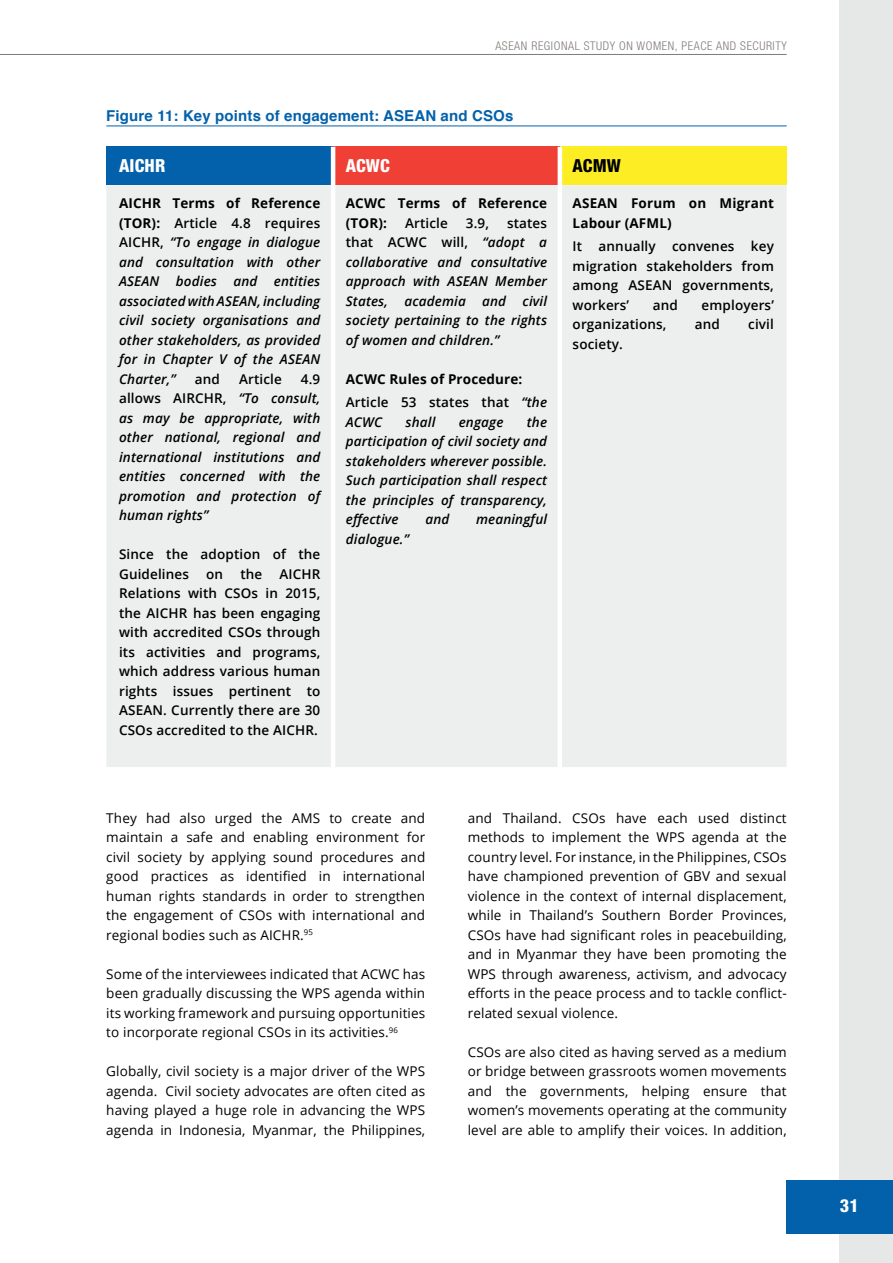
<style>
.page{position:relative;width:893px;height:1263px;background:#fff}
.page>*{position:absolute;margin:0;border:0;box-sizing:border-box;transform-origin:0 0}
.t1{font:800 condensed 18px "Helvetica Neue LT Pro";letter-spacing:.01em;color:#fff}
.t2{font:800 condensed 18px "Helvetica Neue LT Pro";color:#000}
.t3{font:700 15px "Helvetica";letter-spacing:.01em;color:#0361ab}
.t4{font:13.5px/19.5px "Open Sans";letter-spacing:.01em;color:#000;text-align:justify}
.t5{font:italic 600 13.5px/19.5px "Open Sans";letter-spacing:.01em;color:#000;text-align:justify}
.t6{font:600 13.5px/19.5px "Open Sans";letter-spacing:.01em;color:#000;text-align:justify}
.t7{font:700 13.5px/19.5px "Open Sans";letter-spacing:.01em;color:#000}
.t8{font:300 condensed 12px "Helvetica Neue LT Pro";letter-spacing:.05em;color:#807b78}
.s1{font-weight:700;font-style:normal}
.s2{font-style:normal}
.s3{font-weight:600}
.s4{font-weight:600;font-style:italic}
</style>
<div class="page">
<div style="left:840px;top:0;width:53px;height:1263px;background:#e6e7e7"></div>
<div style="left:787px;top:1180px;width:106px;height:53px;background:#0361ab"></div>
<hr style="left:0;top:54px;width:787px;height:1px;background:#807b78">
<hr style="left:106px;top:126px;width:681px;height:1px;background:#0361ab">
<div style="left:106px;top:147px;width:227px;height:38px;background:#0361ab"></div>
<div style="left:333px;top:147px;width:227px;height:38px;background:#f04036"></div>
<div style="left:560px;top:147px;width:227px;height:38px;background:#fced24"></div>
<div style="left:106px;top:185px;width:681px;height:582px;background:#edefef"></div>
<hr style="left:331px;top:147px;width:4px;height:38px;background:#fff">
<hr style="left:558px;top:147px;width:4px;height:38px;background:#fff">
<hr style="left:331px;top:185px;width:4px;height:582px;background:#fff">
<hr style="left:558px;top:185px;width:4px;height:582px;background:#fff">
<p class="t8" style="left:495px;top:39px;width:293px">ASEAN REGIONAL STUDY ON WOMEN, PEACE AND SECURITY</p>
<p class="t3" style="left:106px;top:104px;width:409px">Figure 11: Key points of engagement: ASEAN and CSOs</p>
<h1 class="t1" style="left:119px;top:155px;width:48px">AICHR</h1>
<h1 class="t1" style="left:346px;top:155px;width:45px">ACWC</h1>
<h1 class="t2" style="left:573px;top:155px;width:50px">ACMW</h1>
<p class="t5" style="left:119px;top:193px;width:203px"><span class="s1">AICHR Terms of Reference (TOR):</span> <span class="s2">Article 4.8 requires AICHR,</span> “To engage in dialogue and consultation with other ASEAN bodies and entities associated with ASEAN, including civil society organisations and other stakeholders, as provided for in Chapter V of the ASEAN Charter,”</p>
<p class="t7" style="left:573px;top:193px;width:203px">ASEAN Forum on Migrant<br>Labour (AFML)</p>
<p class="t6" style="left:573px;top:236px;width:203px">It annually convenes key migration stakeholders from among ASEAN governments, workers’</p>
<p class="t7" style="left:346px;top:193px;width:203px">ACWC Terms of Reference (TOR):</p>
<p class="t6" style="left:405px;top:213px;width:44px">Article</p>
<p class="t6" style="left:466px;top:213px;width:25px">3.9,</p>
<p class="t5" style="left:346px;top:213px;width:203px;text-indent:161px"><span class="s2">states that ACWC will,</span> “adopt a collaborative and consultative approach with ASEAN Member States, academia and civil society pertaining to the rights of women and children.”</p>
<p class="t7" style="left:346px;top:366px;width:203px;line-height:23.7px">ACWC Rules of Procedure:<br><span class="s3">Article 53 states that</span> <span class="s4">“the</span></p>
<p class="t5" style="left:346px;top:412px;width:38px">ACWC</p>
<p class="t5" style="left:406px;top:412px;width:31px">shall</p>
<p class="t5" style="left:459px;top:412px;width:46px">engage</p>
<p class="t6" style="left:653px;top:295px;width:27px">and</p>
<p class="t6" style="left:702px;top:295px;width:74px">employers’</p>
<p class="t6" style="left:573px;top:314px;width:95px">organizations,</p>
<p class="t6" style="left:695px;top:314px;width:27px">and</p>
<p class="t6" style="left:748px;top:314px;width:27px">civil</p>
<p class="t6" style="left:573px;top:334px;width:52px">society.</p>
<p class="t6" style="left:195px;top:369px;width:27px">and</p>
<p class="t6" style="left:239px;top:369px;width:44px">Article</p>
<p class="t5" style="left:119px;top:369px;width:203px;text-indent:182px"><span class="s2">4.9 allows AIRCHR,</span> “To consult, as may be appropriate, with other national, regional and international institutions and entities concerned with the promotion and protection of human rights”</p>
<p class="t6" style="left:119px;top:544px;width:203px">Since the adoption of the<br>Guidelines</p>
<p class="t5" style="left:346px;top:412px;width:203px;text-indent:181px">the participation of civil society and stakeholders wherever possible.<br>Such participation shall respect the principles of transparency, effective</p>
<p class="t5" style="left:425px;top:509px;width:25px">and</p>
<p class="t5" style="left:476px;top:509px;width:73px">meaningful</p>
<p class="t5" style="left:346px;top:529px;width:65px">dialogue.”</p>
<p class="t6" style="left:206px;top:564px;width:18px">on</p>
<p class="t6" style="left:240px;top:564px;width:23px">the</p>
<p class="t6" style="left:119px;top:564px;width:203px;text-indent:160px">AICHR Relations with CSOs in 2015, the AICHR has been engaging with accredited CSOs through its activities and programs, which address various human rights issues pertinent to ASEAN. Currently there are 30<br>CSOs accredited to the AICHR.</p>
<p class="t4" style="left:106px;top:807px;width:320px">They had also urged the AMS to create and maintain a safe and enabling environment for civil society by applying sound procedures and good practices as identified in international human rights standards in order to strengthen the engagement of CSOs with international and regional bodies such as AICHR.<sup>95</sup></p>
<p class="t4" style="left:106px;top:963px;width:320px">Some of the interviewees indicated that ACWC has been gradually discussing the WPS agenda within its working framework and pursuing opportunities to incorporate regional CSOs in its activities.<sup>96</sup></p>
<p class="t4" style="left:106px;top:1061px;width:320px">Globally, civil society is a major driver of the WPS agenda. Civil society advocates are often cited as having played a huge role in advancing the WPS agenda in Indonesia, Myanmar, the Philippines,</p>
<p class="t4" style="left:468px;top:807px;width:320px">and Thailand. CSOs have each used distinct methods to implement the WPS agenda at the country level. For instance, in the Philippines, CSOs have championed prevention of GBV and sexual violence in the context of internal displacement, while in Thailand’s Southern Border Provinces, CSOs have had significant roles in peacebuilding, and in Myanmar they have been promoting the WPS through awareness, activism, and advocacy efforts in the peace process and to tackle conflict&shy;related sexual violence.</p>
<p class="t4" style="left:468px;top:1041px;width:320px">CSOs are also cited as having served as a medium or bridge between grassroots women movements and the governments, helping ensure that women’s movements operating at the community level are able to amplify their voices. In addition,</p>
<h1 class="t1" style="left:840px;top:1194px;width:20px">31</h1>
</div>
